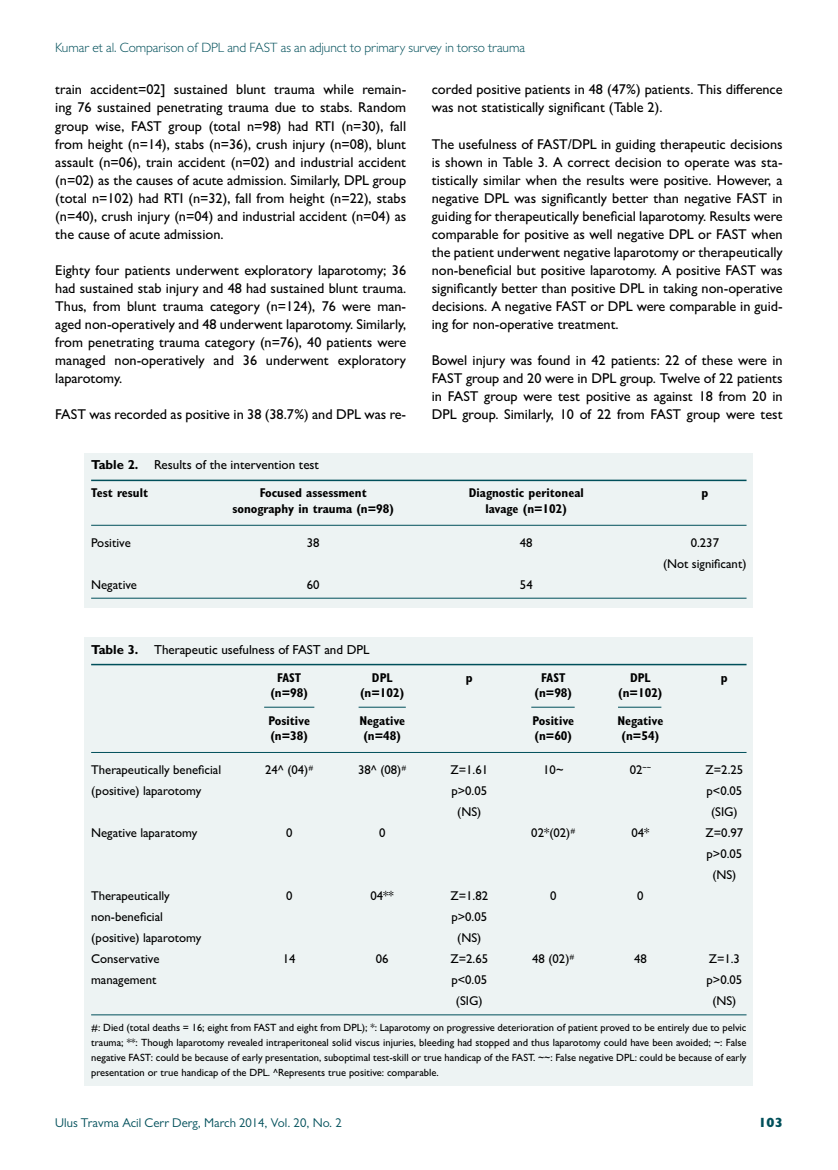
<style>
.page{position:relative;width:838px;height:1170px;background:#fff}
.page>*{position:absolute;margin:0;border:0;box-sizing:border-box;transform-origin:0 0}
.t1{font:500 14.25px/18px "Gill Sans MT Pro";color:#000;text-align:justify}
.t2{font:300 13.5px "Gill Sans MT Pro";letter-spacing:-.005em;color:#004f5a}
.t3{font:800 13.5px "Gill Sans MT Pro";color:#004f5a}
.t4{font:500 13.05px "Gill Sans MT Pro";color:#000}
.t5{font:500 12.75px/21px "Gill Sans MT Pro";color:#000;text-align:center}
.t6{font:700 condensed 12.75px "Gill Sans MT Pro";color:#000}
.t7{font:12.75px "Gill Sans MT Pro";color:#004f5a}
.t8{font:500 10.5px/15px "Gill Sans MT Pro";color:#000;text-align:justify}
.s1{font-weight:700}
</style>
<div class="page">
<div style="left:85px;top:453px;width:668px;height:154px;background:#edf3f3"></div>
<hr style="left:91px;top:479px;width:655px;height:2px;background:#004f5a">
<hr style="left:91px;top:525px;width:655px;height:1px;background:#004f5a">
<hr style="left:91px;top:597px;width:655px;height:1px;background:#004f5a">
<div style="left:85px;top:637px;width:668px;height:448px;background:#edf3f3"></div>
<hr style="left:91px;top:663px;width:655px;height:2px;background:#004f5a">
<hr style="left:91px;top:752px;width:655px;height:1px;background:#004f5a">
<hr style="left:264px;top:706px;width:50px;height:1px;background:#004f5a">
<hr style="left:358px;top:706px;width:48px;height:1px;background:#004f5a">
<hr style="left:531px;top:706px;width:43px;height:1px;background:#004f5a">
<hr style="left:618px;top:706px;width:43px;height:1px;background:#004f5a">
<hr style="left:91px;top:1014px;width:655px;height:1px;background:#004f5a">
<p class="t2" style="left:55px;top:39px;width:471px">Kumar et al. Comparison of DPL and FAST as an adjunct to primary survey in torso trauma</p>
<p class="t1" style="left:55px;top:81px;width:352px">train accident=02] sustained blunt trauma while remain&shy;ing 76 sustained penetrating trauma due to stabs. Random group wise, FAST group (total n=98) had RTI (n=30), fall from height (n=14), stabs (n=36), crush injury (n=08), blunt assault (n=06), train accident (n=02) and industrial accident (n=02) as the causes of acute admission. Similarly, DPL group (total n=102) had RTI (n=32), fall from height (n=22), stabs (n=40), crush injury (n=04) and industrial accident (n=04) as the cause of acute admission.</p>
<p class="t1" style="left:55px;top:260px;width:352px">Eighty four patients underwent exploratory laparotomy; 36 had sustained stab injury and 48 had sustained blunt trauma.<br>Thus, from blunt trauma category (n=124), 76 were man&shy;aged non-operatively and 48 underwent laparotomy. Similarly, from penetrating trauma category (n=76), 40 patients were managed non-operatively and 36 underwent exploratory laparotomy.</p>
<p class="t1" style="left:55px;top:404px;width:352px">FAST was recorded as positive in 38 (38.7%) and DPL was re-</p>
<p class="t1" style="left:432px;top:80px;width:352px">corded positive patients in 48 (47%) patients. This difference was not statistically significant (Table 2).</p>
<p class="t1" style="left:432px;top:135px;width:352px">The usefulness of FAST/DPL in guiding therapeutic decisions is shown in Table 3. A correct decision to operate was sta&shy;tistically similar when the results were positive. However, a negative DPL was significantly better than negative FAST in guiding for therapeutically beneficial laparotomy. Results were comparable for positive as well negative DPL or FAST when the patient underwent negative laparotomy or therapeutically non-beneficial but positive laparotomy. A positive FAST was significantly better than positive DPL in taking non-operative decisions. A negative FAST or DPL were comparable in guid&shy;ing for non-operative treatment.</p>
<p class="t1" style="left:432px;top:351px;width:352px">Bowel injury was found in 42 patients: 22 of these were in FAST group and 20 were in DPL group. Twelve of 22 patients in FAST group were test positive as against 18 from 20 in DPL group. Similarly, 10 of 22 from FAST group were test</p>
<p class="t4" style="left:91px;top:457px;width:229px"><span class="s1">Table 2.</span> Results of the intervention test</p>
<p class="t6" style="left:91px;top:485px;width:58px">Test result</p>
<p class="t6" style="left:260px;top:485px;width:108px">Focused assessment</p>
<p class="t6" style="left:469px;top:485px;width:116px">Diagnostic peritoneal</p>
<p class="t6" style="left:701px;top:485px;width:8px">p</p>
<p class="t6" style="left:232px;top:501px;width:163px">sonography in trauma (n=98)</p>
<p class="t6" style="left:485px;top:501px;width:83px">lavage (n=102)</p>
<p class="t5" style="left:91px;top:531px;width:41px">Positive</p>
<p class="t5" style="left:307px;top:531px;width:14px">38</p>
<p class="t5" style="left:520px;top:531px;width:14px">48</p>
<p class="t5" style="left:663px;top:531px;width:85px">0.237<br>(Not significant)</p>
<p class="t5" style="left:91px;top:573px;width:47px">Negative</p>
<p class="t5" style="left:307px;top:573px;width:14px">60</p>
<p class="t5" style="left:520px;top:573px;width:14px">54</p>
<p class="t4" style="left:91px;top:641px;width:280px"><span class="s1">Table 3.</span> Therapeutic usefulness of FAST and DPL</p>
<p class="t6" style="left:277px;top:669px;width:26px">FAST</p>
<p class="t6" style="left:372px;top:669px;width:22px">DPL</p>
<p class="t6" style="left:466px;top:669px;width:8px">p</p>
<p class="t6" style="left:541px;top:669px;width:26px">FAST</p>
<p class="t6" style="left:630px;top:669px;width:22px">DPL</p>
<p class="t6" style="left:721px;top:669px;width:8px">p</p>
<p class="t6" style="left:270px;top:685px;width:39px">(n=98)</p>
<p class="t6" style="left:360px;top:685px;width:46px">(n=102)</p>
<p class="t6" style="left:534px;top:685px;width:39px">(n=98)</p>
<p class="t6" style="left:618px;top:685px;width:46px">(n=102)</p>
<p class="t6" style="left:268px;top:713px;width:43px">Positive</p>
<p class="t6" style="left:359px;top:713px;width:47px">Negative</p>
<p class="t6" style="left:532px;top:713px;width:43px">Positive</p>
<p class="t6" style="left:617px;top:713px;width:47px">Negative</p>
<p class="t6" style="left:270px;top:728px;width:39px">(n=38)</p>
<p class="t6" style="left:363px;top:728px;width:39px">(n=48)</p>
<p class="t6" style="left:534px;top:728px;width:39px">(n=60)</p>
<p class="t6" style="left:621px;top:728px;width:39px">(n=54)</p>
<p class="t5" style="left:91px;top:759px;width:132px">Therapeutically beneficial</p>
<p class="t5" style="left:265px;top:759px;width:50px">24^ (04)<sup>#</sup></p>
<p class="t5" style="left:358px;top:759px;width:50px">38^ (08)<sup>#</sup></p>
<p class="t5" style="left:450px;top:759px;width:39px">Z=1.61</p>
<p class="t5" style="left:543px;top:759px;width:22px">10~</p>
<p class="t5" style="left:629px;top:759px;width:23px">02<sup>~~</sup></p>
<p class="t5" style="left:705px;top:759px;width:39px">Z=2.25</p>
<p class="t5" style="left:91px;top:780px;width:112px">(positive) laparotomy</p>
<p class="t5" style="left:451px;top:780px;width:37px">p&gt;0.05</p>
<p class="t5" style="left:706px;top:780px;width:37px">p&lt;0.05</p>
<p class="t5" style="left:457px;top:801px;width:26px">(NS)</p>
<p class="t5" style="left:711px;top:801px;width:28px">(SIG)</p>
<p class="t5" style="left:91px;top:822px;width:108px">Negative laparatomy</p>
<p class="t5" style="left:286px;top:822px;width:8px">0</p>
<p class="t5" style="left:379px;top:822px;width:8px">0</p>
<p class="t5" style="left:531px;top:822px;width:46px">02*(02)<sup>#</sup></p>
<p class="t5" style="left:631px;top:822px;width:20px">04*</p>
<p class="t5" style="left:705px;top:822px;width:39px">Z=0.97 p&gt;0.05 (NS)</p>
<p class="t5" style="left:91px;top:885px;width:80px">Therapeutically</p>
<p class="t5" style="left:286px;top:885px;width:8px">0</p>
<p class="t5" style="left:370px;top:885px;width:25px">04**</p>
<p class="t5" style="left:450px;top:885px;width:39px">Z=1.82</p>
<p class="t5" style="left:550px;top:885px;width:8px">0</p>
<p class="t5" style="left:637px;top:885px;width:8px">0</p>
<p class="t5" style="left:91px;top:906px;width:73px">non-beneficial</p>
<p class="t5" style="left:451px;top:906px;width:37px">p&gt;0.05</p>
<p class="t5" style="left:91px;top:927px;width:112px">(positive) laparotomy</p>
<p class="t5" style="left:457px;top:927px;width:26px">(NS)</p>
<p class="t5" style="left:91px;top:948px;width:70px">Conservative</p>
<p class="t5" style="left:283px;top:948px;width:14px">14</p>
<p class="t5" style="left:376px;top:948px;width:14px">06</p>
<p class="t5" style="left:450px;top:948px;width:39px">Z=2.65</p>
<p class="t5" style="left:532px;top:948px;width:44px">48 (02)<sup>#</sup></p>
<p class="t5" style="left:634px;top:948px;width:14px">48</p>
<p class="t5" style="left:708px;top:948px;width:33px">Z=1.3</p>
<p class="t5" style="left:91px;top:969px;width:67px">management</p>
<p class="t5" style="left:451px;top:969px;width:37px">p&lt;0.05</p>
<p class="t5" style="left:706px;top:969px;width:37px">p&gt;0.05</p>
<p class="t5" style="left:456px;top:990px;width:28px">(SIG)</p>
<p class="t5" style="left:712px;top:990px;width:26px">(NS)</p>
<p class="t8" style="left:91px;top:1019px;width:657px">#: Died (total deaths = 16; eight from FAST and eight from DPL); *: Laparotomy on progressive deterioration of patient proved to be entirely due to pelvic trauma; **: Though laparotomy revealed intraperitoneal solid viscus injuries, bleeding had stopped and thus laparotomy could have been avoided; ~: False negative FAST: could be because of early presentation, suboptimal test-skill or true handicap of the FAST. ~~: False negative DPL: could be because of early presentation or true handicap of the DPL. ^Represents true positive: comparable.</p>
<p class="t7" style="left:55px;top:1115px;width:288px">Ulus Travma Acil Cerr Derg, March 2014, Vol. 20, No. 2</p>
<p class="t3" style="left:758px;top:1114px;width:26px">103</p>
</div>
